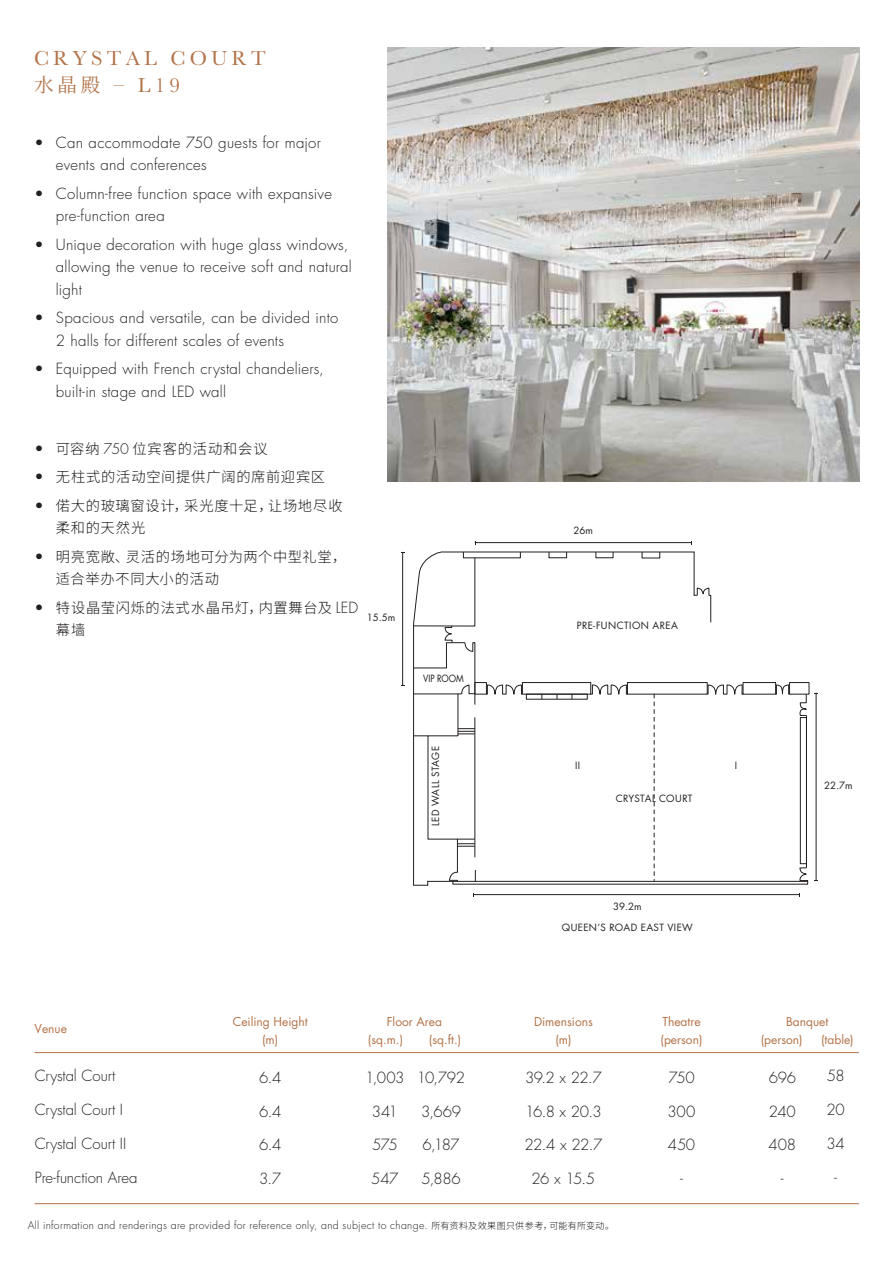
<style>
.page{position:relative;width:893px;height:1263px;background:#fff}
.page>*{position:absolute;margin:0;border:0;box-sizing:border-box;transform-origin:0 0}
.t1{font:21px/27px "Baskerville";letter-spacing:.2em;color:#b27349}
.t2{font:300 15px/22.5px "Futura Std";letter-spacing:.015em;color:#231f20}
.t3{font:300 15px "Futura Std";letter-spacing:-.005em;color:#231f20}
.t4{font:100 14.25px/22.5px "Noto Sans SC";letter-spacing:.05em;color:#231f20}
.t5{font:12px/18.1px "Futura Std";color:#b37348}
.t6{font:300 10.5px "Futura Std";letter-spacing:.03em;color:#231f20}
.t7{font:9.75px "Futura Std";letter-spacing:.035em;color:#231f20}
.t8{font:9.75px "Futura Std";letter-spacing:.035em;color:#231f20;scale:.87 1}
.s1{font-family:"Noto Serif TC";font-size:19.5px}
.s2{font-family:"Futura Std";font-weight:300;font-size:15px}
.s3{font-family:"Futura Std";font-weight:300}
.s4{font-family:"Noto Sans SC";font-weight:100;font-size:9px}
</style>
<div class="page">
<img style="left:388px;top:48px;width:471px;height:433px">
<hr style="left:475px;top:542px;width:216px;height:1px;background:#231f20">
<hr style="left:402px;top:552px;width:1px;height:133px;background:#231f20">
<hr style="left:816px;top:693px;width:1px;height:188px;background:#231f20">
<hr style="left:474px;top:894px;width:325px;height:1px;background:#231f20">
<svg style="left:413px;top:551px;width:395px;height:335px"></svg>
<div style="left:789px;top:682px;width:20px;height:12px;border:1px solid #231f20"></div>
<svg style="left:413px;top:558px;width:395px;height:326px"></svg>
<hr style="left:35px;top:1052px;width:824px;height:1px;background:#b27349">
<hr style="left:35px;top:1203px;width:824px;height:1px;background:#b27349">
<h1 class="t1" style="left:34px;top:45px;width:233px">CRYSTAL COURT<span class="s1">水晶殿</span> – L19</h1>
<p class="t2" style="left:56px;top:132px;width:267px;text-indent:-21px">• Can accommodate 750 guests for major events and conferences</p>
<p class="t2" style="left:56px;top:183px;width:278px;text-indent:-21px">• Column-free function space with expansive pre-function area</p>
<p class="t2" style="left:56px;top:234px;width:297px;text-indent:-21px">• Unique decoration with huge glass windows, allowing the venue to receive soft and natural light</p>
<p class="t2" style="left:56px;top:307px;width:284px;text-indent:-21px">• Spacious and versatile, can be divided into<br>2 halls for different scales of events</p>
<p class="t2" style="left:56px;top:358px;width:270px;text-indent:-21px">• Equipped with French crystal chandeliers, built-in stage and LED wall</p>
<p class="t4" style="left:35px;top:438px;width:235px"><span class="s2">•</span> 可容纳 <span class="s3">750</span> 位宾客的活动和会议</p>
<p class="t4" style="left:35px;top:466px;width:292px"><span class="s2">•</span> 无柱式的活动空间提供广阔的席前迎宾区</p>
<p class="t4" style="left:56px;top:495px;width:288px;text-indent:-21px"><span class="s2">•</span> 偌大的玻璃窗设计，采光度十足，让场地尽收柔和的天然光</p>
<p class="t4" style="left:56px;top:546px;width:292px;text-indent:-21px"><span class="s2">•</span> 明亮宽敞、灵活的场地可分为两个中型礼堂，适合举办不同大小的活动</p>
<p class="t4" style="left:56px;top:597px;width:304px;text-indent:-21px"><span class="s2">•</span> 特设晶莹闪烁的法式水晶吊灯，内置舞台及 <span class="s2">LED</span>幕墙</p>
<p class="t7" style="left:367px;top:611px;width:30px">15.5m</p>
<p class="t8" style="left:423px;top:672px;width:48px">VIP ROOM</p>
<p class="t7" style="left:429px;top:826px;width:81px;rotate:-90deg">LED WALL STAGE</p>
<p class="t7" style="left:573px;top:524px;width:21px">26m</p>
<p class="t7" style="left:577px;top:620px;width:103px">PRE-FUNCTION AREA</p>
<p class="t7" style="left:575px;top:759px;width:7px">II</p>
<p class="t7" style="left:735px;top:759px;width:4px">I</p>
<p class="t7" style="left:616px;top:792px;width:78px">CRYSTAL COURT</p>
<p class="t7" style="left:613px;top:900px;width:30px">39.2m</p>
<p class="t7" style="left:562px;top:921px;width:133px">QUEEN’S ROAD EAST VIEW</p>
<p class="t7" style="left:824px;top:779px;width:30px">22.7m</p>
<p class="t5" style="left:233px;top:1012px;width:76px;text-align:center">Ceiling Height (m)</p>
<p class="t5" style="left:660px;top:1012px;width:43px">Theatre (person)</p>
<p class="t5" style="left:761px;top:1012px;width:69px;text-indent:25px">Banquet (person)</p>
<p class="t5" style="left:368px;top:1012px;width:76px;text-indent:19px">Floor Area (sq.m.)</p>
<p class="t5" style="left:35px;top:1020px;width:34px">Venue</p>
<p class="t5" style="left:534px;top:1012px;width:60px;text-align:center">Dimensions (m)</p>
<p class="t5" style="left:429px;top:1031px;width:34px">(sq.ft.)</p>
<p class="t5" style="left:821px;top:1031px;width:34px">(table)</p>
<p class="t3" style="left:35px;top:1066px;width:82px">Crystal Court</p>
<p class="t3" style="left:35px;top:1100px;width:90px">Crystal Court I</p>
<p class="t3" style="left:35px;top:1134px;width:93px">Crystal Court II</p>
<p class="t3" style="left:35px;top:1168px;width:104px">Pre-function Area</p>
<p class="t2" style="left:259px;top:1066px;width:24px">6.4</p>
<p class="t2" style="left:259px;top:1100px;width:24px">6.4</p>
<p class="t2" style="left:259px;top:1134px;width:24px">6.4</p>
<p class="t2" style="left:259px;top:1168px;width:24px">3.7</p>
<p class="t2" style="left:365px;top:1066px;width:41px">1,003</p>
<p class="t2" style="left:372px;top:1100px;width:27px">341</p>
<p class="t2" style="left:372px;top:1134px;width:27px">575</p>
<p class="t2" style="left:371px;top:1168px;width:29px">547</p>
<p class="t2" style="left:417px;top:1066px;width:50px">10,792</p>
<p class="t2" style="left:421px;top:1100px;width:42px">3,669</p>
<p class="t2" style="left:423px;top:1134px;width:38px">6,187</p>
<p class="t2" style="left:421px;top:1168px;width:41px">5,886</p>
<p class="t2" style="left:525px;top:1066px;width:78px">39.2 x 22.7</p>
<p class="t2" style="left:525px;top:1100px;width:78px">16.8 x 20.3</p>
<p class="t2" style="left:524px;top:1134px;width:79px">22.4 x 22.7</p>
<p class="t2" style="left:532px;top:1168px;width:65px">26 x 15.5</p>
<p class="t6" style="left:28px;top:1219px;width:588px">All information and renderings are provided for reference only, and subject to change. <span class="s4">所有资料及效果图只供参考，可能有所变动。</span></p>
<p class="t2" style="left:668px;top:1066px;width:28px">750</p>
<p class="t2" style="left:667px;top:1100px;width:29px">300</p>
<p class="t2" style="left:668px;top:1134px;width:29px">450</p>
<p class="t2" style="left:680px;top:1168px;width:4px">-</p>
<p class="t2" style="left:769px;top:1066px;width:29px">696</p>
<p class="t2" style="left:769px;top:1100px;width:29px">240</p>
<p class="t2" style="left:769px;top:1134px;width:29px">408</p>
<p class="t2" style="left:781px;top:1168px;width:4px">-</p>
<p class="t2" style="left:827px;top:1065px;width:19px">58</p>
<p class="t2" style="left:827px;top:1098px;width:20px">20</p>
<p class="t2" style="left:826px;top:1132px;width:20px">34</p>
<p class="t2" style="left:834px;top:1166px;width:4px">-</p>
</div>
